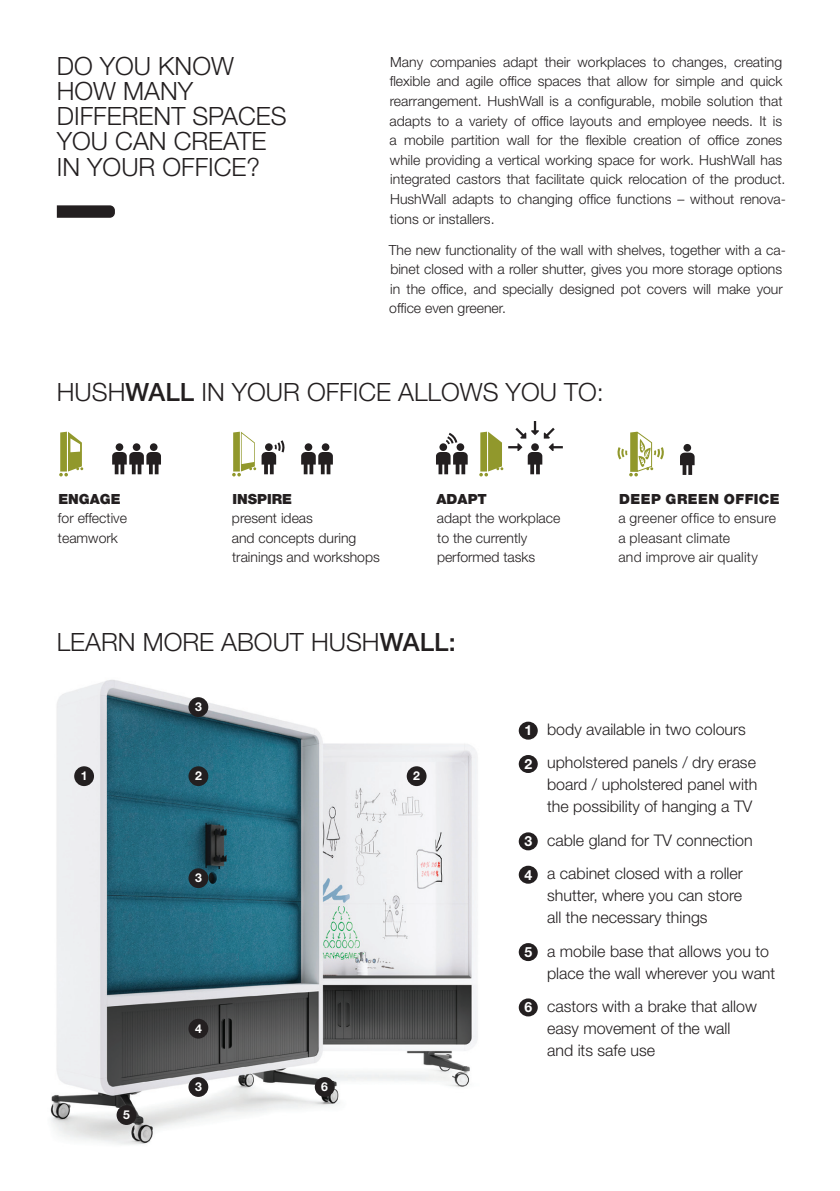
<style>
.page{position:relative;width:840px;height:1191px;background:#fff}
.page>*{position:absolute;margin:0;border:0;box-sizing:border-box;transform-origin:0 0}
.haslo_lewa_gora{font:300 25.2px/25.2px "Helvetica Neue LT Pro";color:#231f20}
.WYPUNKT{font:300 16px/22px "Helvetica Neue LT Pro";color:#231f20;text-align:justify}
.tekst_blok_lewa_gora{font:300 14px/19.6px "Helvetica Neue LT Pro";color:#231f20}
.tekst_blok_lewa_gora-2{font:300 14px/19.6px "Helvetica Neue LT Pro";letter-spacing:.02em;color:#231f20}
.t1{font:700 14px "Helvetica Neue LT Pro";color:#fff}
.t2{font:700 12.2px "Helvetica Neue LT Pro";color:#fff}
.s1{font-weight:500}
.s2{font-weight:900}
</style>
<div class="page">
<img style="left:50px;top:680px;width:428px;height:465px">
<div style="left:188px;top:1018px;width:20px;height:20px;background:#231f20;border-radius:50%"></div>
<div style="left:116px;top:1105px;width:20px;height:20px;background:#231f20;border-radius:50%"></div>
<div style="left:314px;top:1077px;width:20px;height:20px;background:#231f20;border-radius:50%"></div>
<div style="left:188px;top:868px;width:20px;height:20px;background:#231f20;border-radius:50%"></div>
<div style="left:188px;top:697px;width:20px;height:20px;background:#231f20;border-radius:50%"></div>
<div style="left:188px;top:1077px;width:20px;height:20px;background:#231f20;border-radius:50%"></div>
<div style="left:188px;top:766px;width:20px;height:20px;background:#231f20;border-radius:50%"></div>
<div style="left:406px;top:766px;width:20px;height:20px;background:#231f20;border-radius:50%"></div>
<div style="left:74px;top:766px;width:20px;height:20px;background:#231f20;border-radius:50%"></div>
<div style="left:439px;top:443px;width:8px;height:8px;background:#231f20;border-radius:50%"></div>
<svg style="left:436px;top:452px;width:31px;height:22px"></svg>
<div style="left:456px;top:443px;width:8px;height:8px;background:#231f20;border-radius:50%"></div>
<svg style="left:479px;top:421px;width:83px;height:55px"></svg>
<svg style="left:445px;top:433px;width:12px;height:11px"></svg>
<div style="left:304px;top:443px;width:8px;height:8px;background:#231f20;border-radius:50%"></div>
<svg style="left:301px;top:452px;width:32px;height:22px"></svg>
<div style="left:321px;top:443px;width:8px;height:8px;background:#231f20;border-radius:50%"></div>
<svg style="left:232px;top:432px;width:53px;height:44px"></svg>
<svg style="left:680px;top:452px;width:14px;height:23px"></svg>
<div style="left:683px;top:444px;width:7px;height:7px;background:#231f20;border-radius:50%"></div>
<svg style="left:617px;top:431px;width:47px;height:45px"></svg>
<svg style="left:57px;top:205px;width:58px;height:13px"></svg>
<div style="left:518px;top:721px;width:19px;height:18px;background:#231f20;border-radius:50%"></div>
<div style="left:518px;top:755px;width:19px;height:18px;background:#231f20;border-radius:50%"></div>
<div style="left:518px;top:832px;width:19px;height:18px;background:#231f20;border-radius:50%"></div>
<div style="left:518px;top:865px;width:19px;height:18px;background:#231f20;border-radius:50%"></div>
<div style="left:518px;top:943px;width:19px;height:18px;background:#231f20;border-radius:50%"></div>
<div style="left:518px;top:998px;width:19px;height:18px;background:#231f20;border-radius:50%"></div>
<div style="left:150px;top:443px;width:7px;height:8px;background:#231f20;border-radius:50%"></div>
<div style="left:116px;top:443px;width:7px;height:8px;background:#231f20;border-radius:50%"></div>
<svg style="left:112px;top:452px;width:49px;height:22px"></svg>
<div style="left:133px;top:443px;width:7px;height:8px;background:#231f20;border-radius:50%"></div>
<svg style="left:59px;top:432px;width:24px;height:44px"></svg>
<p class="haslo_lewa_gora" style="left:57px;top:53px;width:231px">DO YOU KNOW<br>HOW MANY<br>DIFFERENT SPACES<br>YOU CAN CREATE<br>IN YOUR OFFICE?</p>
<p class="tekst_blok_lewa_gora" style="left:389px;top:52px;width:397px">Many companies adapt their workplaces to changes, creating flexible and agile office spaces that allow for simple and quick rearrangement. HushWall is a configurable, mobile solution that adapts to a variety of office layouts and employee needs. It is a mobile partition wall for the flexible creation of office zones while providing a vertical working space for work. HushWall has integrated castors that facilitate quick relocation of the product.<br>HushWall adapts to changing office functions – without renova&shy;tions or installers.</p>
<p class="tekst_blok_lewa_gora" style="left:388px;top:239px;width:398px">The new functionality of the wall with shelves, together with a ca&shy;binet closed with a roller shutter, gives you more storage options in the office, and specially designed pot covers will make your office even greener.</p>
<p class="haslo_lewa_gora" style="left:57px;top:378px;width:548px">HUSH<span class="s1">WALL</span> IN YOUR OFFICE ALLOWS YOU TO:</p>
<p class="tekst_blok_lewa_gora" style="left:58px;top:488px;width:71px"><span class="s2">ENGAGE </span>for effective teamwork</p>
<p class="tekst_blok_lewa_gora" style="left:232px;top:488px;width:82px"><span class="s2">INSPIRE </span>present ideas</p>
<p class="tekst_blok_lewa_gora" style="left:232px;top:528px;width:149px">and concepts during trainings and workshops</p>
<p class="tekst_blok_lewa_gora" style="left:436px;top:488px;width:125px"><span class="s2">ADAPT<br></span>adapt the workplace to the currently performed tasks</p>
<p class="tekst_blok_lewa_gora-2" style="left:618px;top:488px;width:163px"><span class="s2">DEEP GREEN OFFICE </span>a greener office to ensure a pleasant climate<br>and improve air quality</p>
<p class="haslo_lewa_gora" style="left:57px;top:628px;width:400px">LEARN MORE ABOUT HUSH<span class="s1">WALL:</span></p>
<p class="t2" style="left:195px;top:699px;width:8px">3</p>
<p class="t2" style="left:81px;top:768px;width:8px">1</p>
<p class="t2" style="left:195px;top:768px;width:8px">2</p>
<p class="t2" style="left:413px;top:768px;width:8px">2</p>
<p class="t2" style="left:195px;top:870px;width:8px">3</p>
<p class="t2" style="left:123px;top:1107px;width:8px">5</p>
<p class="t2" style="left:195px;top:1020px;width:8px">4</p>
<p class="t2" style="left:195px;top:1079px;width:8px">3</p>
<p class="t2" style="left:321px;top:1079px;width:8px">6</p>
<p class="t1" style="left:524px;top:721px;width:9px">1</p>
<p class="WYPUNKT" style="left:547px;top:718px;width:200px">body available in two colours</p>
<p class="t1" style="left:524px;top:755px;width:9px">2</p>
<p class="WYPUNKT" style="left:547px;top:751px;width:212px">upholstered panels / dry erase board / upholstered panel with the possibility of hanging a TV</p>
<p class="t1" style="left:524px;top:832px;width:9px">3</p>
<p class="WYPUNKT" style="left:547px;top:829px;width:207px">cable gland for TV connection</p>
<p class="t1" style="left:524px;top:865px;width:9px">4</p>
<p class="WYPUNKT" style="left:547px;top:862px;width:197px">a cabinet closed with a roller shutter, where you can store all the necessary things</p>
<p class="t1" style="left:524px;top:943px;width:9px">5</p>
<p class="WYPUNKT" style="left:547px;top:939px;width:229px">a mobile base that allows you to place the wall wherever you want</p>
<p class="t1" style="left:524px;top:998px;width:9px">6</p>
<p class="WYPUNKT" style="left:547px;top:995px;width:211px;text-align:left">castors with a brake that allow easy movement of the wall and its safe use</p>
</div>
